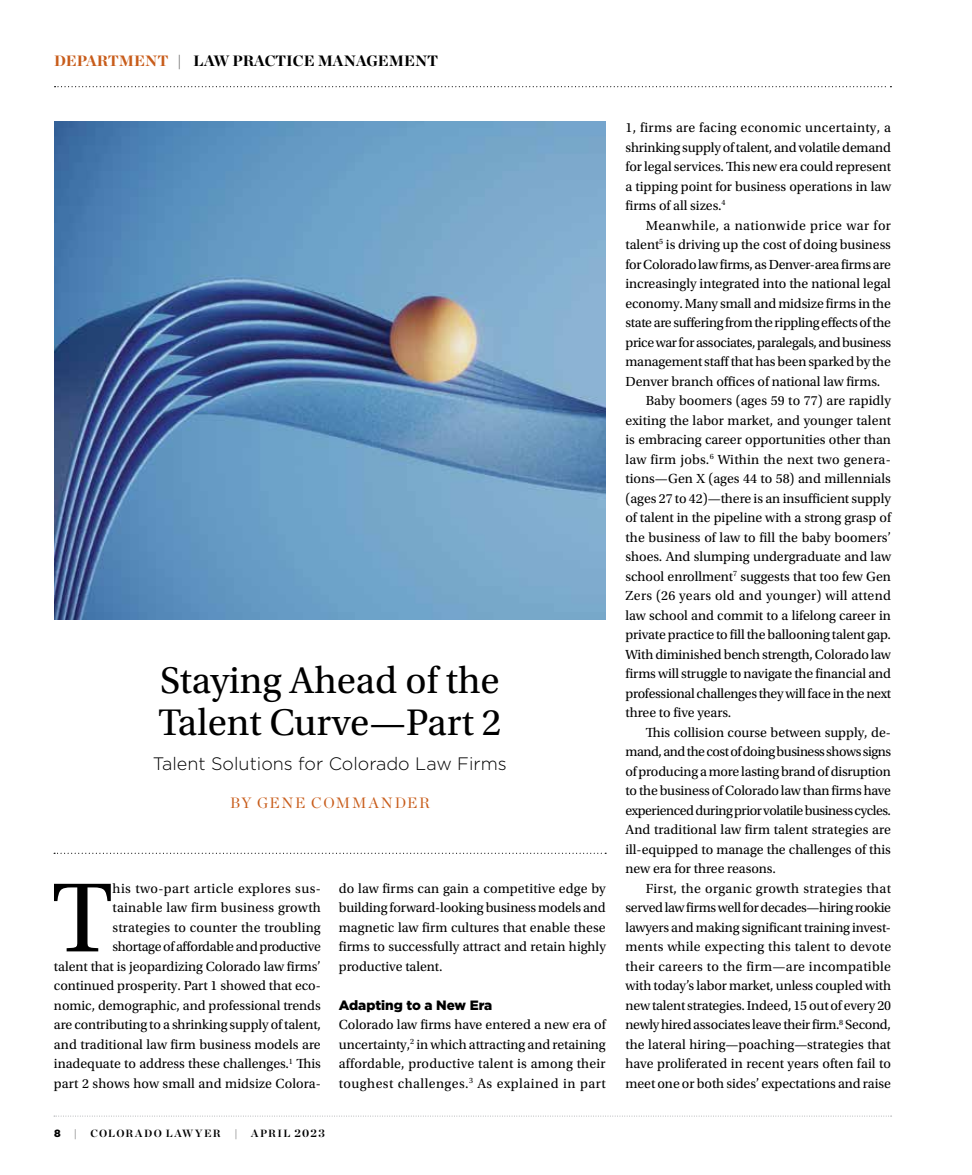
<style>
.page{position:relative;width:972px;height:1175px;background:#fff}
.page>*{position:absolute;margin:0;border:0;box-sizing:border-box;transform-origin:0 0}
.t1{font:103.5px "Utopia Std";color:#000}
.t2{font:39px/42px "Utopia Std";color:#000}
.t3{font:300 18px "Gotham";color:#000}
.t4{font:900 15px "Chronicle Display";color:#000}
.t5{font:15px "Chronicle Display";letter-spacing:.11em;color:#c85c1a}
.t6{font:13.8px/19.5px "Utopia Std";letter-spacing:-.005em;color:#000;text-align:justify}
.t7{font:13.8px "Utopia Std";letter-spacing:.02em;color:#000}
.t8{font:13.8px "Utopia Std";letter-spacing:-.025em;color:#000}
.t9{font:13.8px "Utopia Std";letter-spacing:-.03em;color:#000}
.t10{font:13.8px "Utopia Std";letter-spacing:.025em;color:#000}
.t11{font:13.8px "Utopia Std";letter-spacing:.03em;color:#000}
.t12{font:900 13.5px "Gotham";letter-spacing:-.005em;color:#000}
.t13{font:700 10.5px "Chronicle Display";letter-spacing:.125em;color:#000}
.t14{font:900 10.5px "Gotham";color:#000}
.s1{color:#c85c1a}
.s2{font-size:11.25px}
</style>
<div class="page">
<svg style="left:54px;top:1115px;width:838px;height:1px"></svg>
<svg style="left:54px;top:852px;width:552px;height:2px"></svg>
<svg style="left:55px;top:86px;width:836px;height:1px"></svg>
<img style="left:54px;top:122px;width:552px;height:498px">
<p class="t4" style="left:54px;top:48px;width:386px"><span class="s1">DEPARTMENT</span> | LAW PRACTICE MANAGEMENT</p>
<h2 class="t2" style="left:158px;top:660px;width:344px">Staying Ahead of the<br>Talent Curve—Part 2</h2>
<h3 class="t3" style="left:153px;top:752px;width:355px">Talent Solutions for Colorado Law Firms</h3>
<p class="t5" style="left:230px;top:791px;width:201px">BY GENE COMMANDER</p>
<p class="t6" style="left:54px;top:879px;width:268px;text-align:right">his two-part article explores sus-<br>tainable law firm business growth strategies to counter the troubling<br>shortage of affordable and productive<br>talent that is jeopardizing Colorado law firms’ continued prosperity. Part 1 showed that eco&shy;nomic, demographic, and professional trends are contributing to a shrinking supply of talent, and traditional law firm business models are inadequate to address these challenges.<sup>1</sup> This part 2 shows how small and midsize Colora-</p>
<p class="t6" style="left:339px;top:879px;width:269px">do law firms can gain a competitive edge by building forward-looking business models and magnetic law firm cultures that enable these firms to successfully attract and retain highly productive talent.</p>
<h1 class="t1" style="left:52px;top:862px;width:62px">T</h1>
<p class="t12" style="left:339px;top:995px;width:155px">Adapting to a New Era</p>
<p class="t6" style="left:339px;top:1015px;width:268px">Colorado law firms have entered a new era of uncertainty,<sup>2</sup> in which attracting and retaining affordable, productive talent is among their toughest challenges.<sup>3</sup> As explained in part</p>
<p class="t14" style="left:54px;top:1126px;width:8px">8</p>
<p class="t13" style="left:74px;top:1125px;width:5px">|</p>
<p class="t13" style="left:90px;top:1125px;width:132px">COLORADO LAWYER</p>
<p class="t13" style="left:235px;top:1125px;width:5px">|</p>
<p class="t13" style="left:251px;top:1125px;width:75px">APRIL <span class="s2">2023</span></p>
<p class="t6" style="left:625px;top:118px;width:267px">1, firms are facing economic uncertainty, a shrinking supply of talent, and volatile demand for legal services. This new era could represent a tipping point for business operations in law firms of all sizes.<sup>4</sup></p>
<p class="t11" style="left:646px;top:218px;width:247px">Meanwhile, a nationwide price war for</p>
<p class="t6" style="left:626px;top:235px;width:267px">talent<sup>5</sup> is driving up the cost of doing business</p>
<p class="t6" style="left:625px;top:255px;width:267px">for Colorado law firms, as Denver-area firms are</p>
<p class="t6" style="left:625px;top:274px;width:267px">increasingly integrated into the national legal</p>
<p class="t6" style="left:625px;top:294px;width:267px">economy. Many small and midsize firms in the</p>
<p class="t8" style="left:625px;top:315px;width:267px">state are suffering from the rippling effects of the</p>
<p class="t8" style="left:625px;top:335px;width:267px">price war for associates, paralegals, and business</p>
<p class="t6" style="left:625px;top:352px;width:267px">management staff that has been sparked by the</p>
<p class="t6" style="left:625px;top:371px;width:256px">Denver branch offices of national law firms.</p>
<p class="t6" style="left:646px;top:391px;width:247px">Baby boomers (ages 59 to 77) are rapidly</p>
<p class="t6" style="left:625px;top:410px;width:267px">exiting the labor market, and younger talent</p>
<p class="t6" style="left:625px;top:430px;width:267px">is embracing career opportunities other than</p>
<p class="t7" style="left:625px;top:452px;width:267px">law firm jobs.<sup>6</sup> Within the next two genera-</p>
<p class="t6" style="left:626px;top:469px;width:267px">tions—Gen X (ages 44 to 58) and millennials</p>
<p class="t6" style="left:626px;top:489px;width:267px">(ages 27 to 42)—there is an insufficient supply</p>
<p class="t6" style="left:626px;top:508px;width:267px">of talent in the pipeline with a strong grasp of</p>
<p class="t6" style="left:626px;top:528px;width:267px">the business of law to fill the baby boomers’</p>
<p class="t6" style="left:626px;top:547px;width:267px">shoes. And slumping undergraduate and law</p>
<p class="t6" style="left:626px;top:567px;width:267px">school enrollment<sup>7</sup> suggests that too few Gen</p>
<p class="t7" style="left:626px;top:588px;width:267px">Zers (26 years old and younger) will attend</p>
<p class="t6" style="left:626px;top:606px;width:267px">law school and commit to a lifelong career in</p>
<p class="t6" style="left:626px;top:625px;width:267px">private practice to fill the ballooning talent gap.</p>
<p class="t6" style="left:626px;top:645px;width:267px">With diminished bench strength, Colorado law</p>
<p class="t6" style="left:626px;top:664px;width:267px">firms will struggle to navigate the financial and</p>
<p class="t6" style="left:626px;top:683px;width:267px">professional challenges they will face in the next</p>
<p class="t6" style="left:626px;top:703px;width:107px">three to five years.</p>
<p class="t6" style="left:646px;top:722px;width:247px">This collision course between supply, de-</p>
<p class="t9" style="left:626px;top:744px;width:267px">mand, and the cost of doing business shows signs</p>
<p class="t6" style="left:626px;top:761px;width:267px">of producing a more lasting brand of disruption</p>
<p class="t6" style="left:626px;top:781px;width:267px">to the business of Colorado law than firms have</p>
<p class="t9" style="left:626px;top:803px;width:267px">experienced during prior volatile business cycles.</p>
<p class="t6" style="left:626px;top:820px;width:267px">And traditional law firm talent strategies are</p>
<p class="t6" style="left:626px;top:839px;width:267px">ill-equipped to manage the challenges of this</p>
<p class="t6" style="left:626px;top:859px;width:152px">new era for three reasons.</p>
<p class="t10" style="left:646px;top:880px;width:247px">First, the organic growth strategies that</p>
<p class="t8" style="left:626px;top:900px;width:267px">served law firms well for decades—hiring rookie</p>
<p class="t6" style="left:626px;top:917px;width:267px">lawyers and making significant training invest-</p>
<p class="t7" style="left:626px;top:939px;width:267px">ments while expecting this talent to devote</p>
<p class="t7" style="left:626px;top:958px;width:267px">their careers to the firm—are incompatible</p>
<p class="t6" style="left:626px;top:976px;width:267px">with today’s labor market, unless coupled with</p>
<p class="t6" style="left:626px;top:995px;width:267px">new talent strategies. Indeed, 15 out of every 20</p>
<p class="t6" style="left:626px;top:1015px;width:267px">newly hired associates leave their firm.<sup>8</sup> Second,</p>
<p class="t6" style="left:625px;top:1035px;width:267px">the lateral hiring—poaching—strategies that</p>
<p class="t6" style="left:625px;top:1054px;width:267px">have proliferated in recent years often fail to</p>
<p class="t6" style="left:625px;top:1074px;width:267px">meet one or both sides’ expectations and raise</p>
</div>
